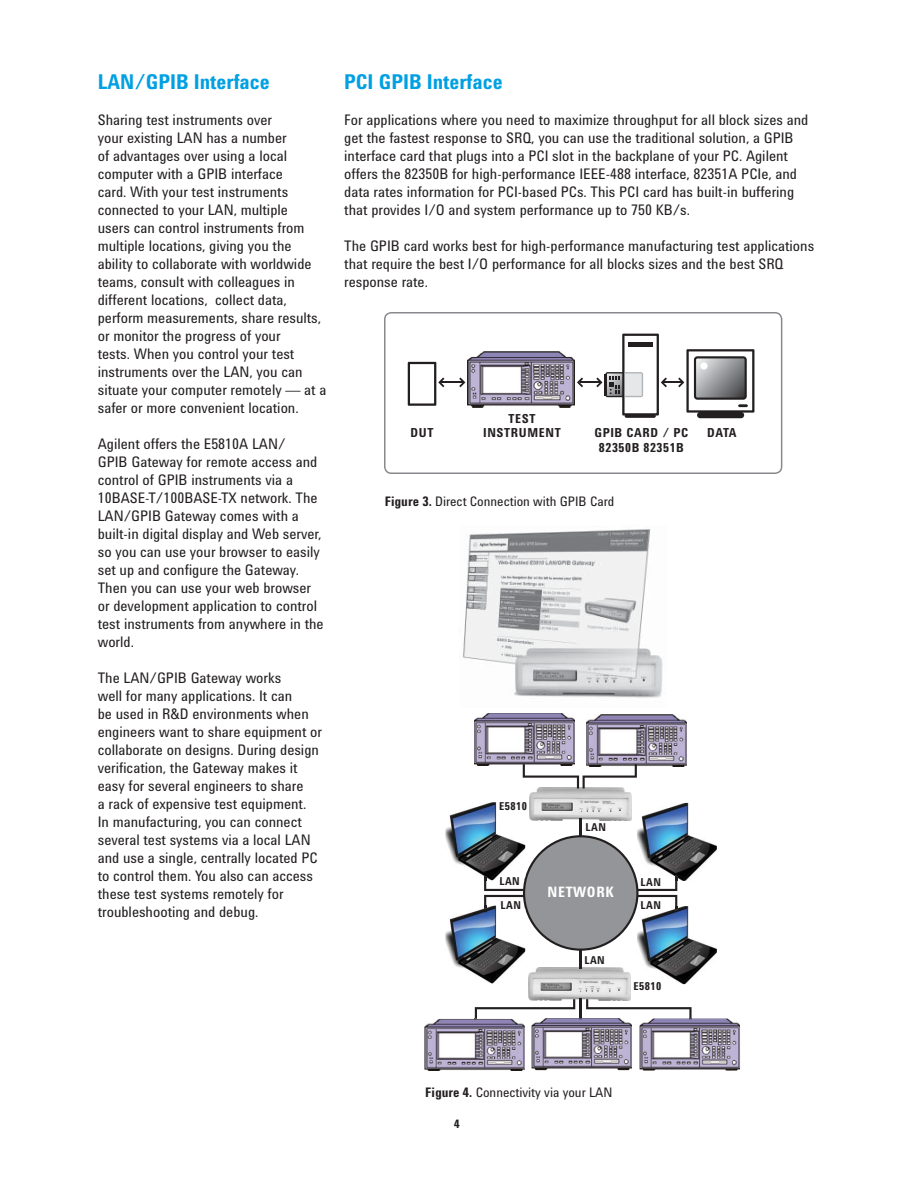
<style>
.page{position:relative;width:918px;height:1188px;background:#fff}
.page>*{position:absolute;margin:0;border:0;box-sizing:border-box;transform-origin:0 0}
.t1{font:700 21px "Agilent Condensed CFF";color:#00a0e3}
.t2{font:15px/18px "Agilent Condensed CFF";color:#231f20}
.t3{font:700 14.7px "Agilent Cond";letter-spacing:.05em;color:#fff}
.t4{font:13.5px "Agilent Condensed CFF";color:#231f20}
.t5{font:700 12.75px/15.3px "Agilent Cond";letter-spacing:.05em;color:#231f20;text-align:center}
.t6{font:700 12px "Agilent Condensed CFF";color:#231f20}
.t7{font:700 11.25px/23.5px "Agilent Cond";letter-spacing:.04em;color:#231f20}
.s1{font-weight:700}
</style>
<div class="page">
<svg style="left:384px;top:312px;width:398px;height:162px"></svg>
<img style="left:462px;top:528px;width:201px;height:170px">
<svg style="left:625px;top:414px;width:31px;height:4px"></svg>
<div style="left:697px;top:412px;width:47px;height:6px;background:#231f20;border-radius:3px"></div>
<svg style="left:408px;top:362px;width:57px;height:44px"></svg>
<svg style="left:577px;top:334px;width:177px;height:82px"></svg>
<img style="left:468px;top:352px;width:106px;height:55px">
<img style="left:586px;top:715px;width:101px;height:52px">
<img style="left:474px;top:713px;width:101px;height:52px">
<img style="left:529px;top:968px;width:102px;height:31px">
<img style="left:530px;top:788px;width:102px;height:32px">
<hr style="left:580px;top:818px;width:2px;height:150px;background:#231f20">
<svg style="left:523px;top:764px;width:114px;height:24px"></svg>
<img style="left:637px;top:803px;width:80px;height:78px">
<img style="left:532px;top:1020px;width:100px;height:50px">
<img style="left:640px;top:1019px;width:100px;height:52px">
<img style="left:424px;top:1019px;width:101px;height:52px">
<svg style="left:475px;top:999px;width:217px;height:21px"></svg>
<img style="left:445px;top:802px;width:54px;height:74px">
<img style="left:445px;top:908px;width:80px;height:76px">
<img style="left:640px;top:906px;width:77px;height:78px">
<svg style="left:484px;top:835px;width:193px;height:116px"></svg>
<img style="left:641px;top:906px;width:19px;height:3px">
<h1 class="t1" style="left:98px;top:74px;width:173px">LAN/GPIB Interface</h1>
<p class="t2" style="left:98px;top:113px;width:230px">Sharing test instruments over<br>your existing LAN has a number<br>of advantages over using a local computer with a GPIB interface<br>card. With your test instruments connected to your LAN, multiple<br>users can control instruments from multiple locations, giving you the ability to collaborate with worldwide teams, consult with colleagues in different locations, collect data, perform measurements, share results, or monitor the progress of your<br>tests. When you control your test instruments over the LAN, you can situate your computer remotely — at a safer or more convenient location.</p>
<p class="t2" style="left:98px;top:437px;width:227px">Agilent offers the E5810A LAN/<br>GPIB Gateway for remote access and control of GPIB instruments via a<br>10BASE-T/100BASE-TX network. The<br>LAN/GPIB Gateway comes with a built-in digital display and Web server, so you can use your browser to easily set up and configure the Gateway.<br>Then you can use your web browser or development application to control test instruments from anywhere in the world.</p>
<p class="t2" style="left:98px;top:671px;width:226px">The LAN/GPIB Gateway works<br>well for many applications. It can<br>be used in R&amp;D environments when engineers want to share equipment or collaborate on designs. During design verification, the Gateway makes it easy for several engineers to share<br>a rack of expensive test equipment.<br>In manufacturing, you can connect several test systems via a local LAN and use a single, centrally located PC to control them. You also can access these test systems remotely for troubleshooting and debug.</p>
<h1 class="t1" style="left:344px;top:74px;width:160px">PCI GPIB Interface</h1>
<p class="t2" style="left:344px;top:113px;width:466px">For applications where you need to maximize throughput for all block sizes and get the fastest response to SRQ, you can use the traditional solution, a GPIB interface card that plugs into a PCI slot in the backplane of your PC. Agilent offers the 82350B for high-performance IEEE-488 interface, 82351A PCIe, and data rates information for PCI-based PCs. This PCI card has built-in buffering that provides I/O and system performance up to 750 KB/s.</p>
<p class="t2" style="left:344px;top:239px;width:472px">The GPIB card works best for high-performance manufacturing test applications that require the best I/O performance for all blocks sizes and the best SRQ response rate.</p>
<p class="t5" style="left:483px;top:413px;width:79px;line-height:13.5px">TEST<br>INSTRUMENT</p>
<p class="t5" style="left:594px;top:426px;width:95px">GPIB CARD / PC<br>82350B 82351B</p>
<p class="t5" style="left:411px;top:426px;width:24px">DUT</p>
<p class="t5" style="left:707px;top:426px;width:31px">DATA</p>
<p class="t4" style="left:385px;top:496px;width:231px"><span class="s1">Figure 3.</span> Direct Connection with GPIB Card</p>
<p class="t7" style="left:499px;top:795px;width:29px">E5810</p>
<p class="t7" style="left:499px;top:871px;width:23px">LAN<br>LAN</p>
<p class="t7" style="left:586px;top:817px;width:22px">LAN</p>
<p class="t3" style="left:548px;top:887px;width:68px">NETWORK</p>
<p class="t7" style="left:584px;top:949px;width:22px">LAN</p>
<p class="t7" style="left:641px;top:872px;width:22px;line-height:22.4px">LAN<br>LAN</p>
<p class="t7" style="left:633px;top:976px;width:29px">E5810</p>
<p class="t4" style="left:425px;top:1087px;width:189px"><span class="s1">Figure 4.</span> Connectivity via your LAN</p>
<p class="t6" style="left:454px;top:1120px;width:7px">4</p>
</div>
